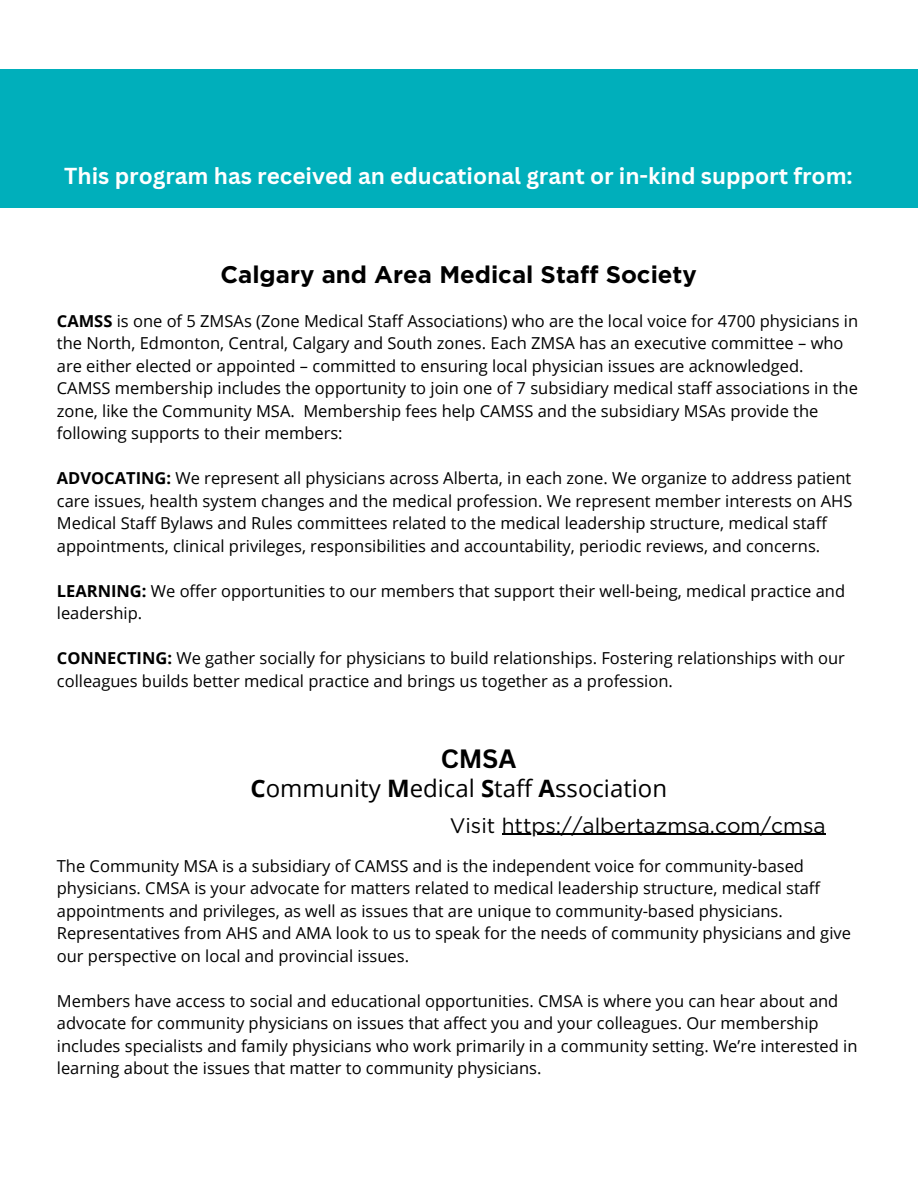
<style>
.page{position:relative;width:918px;height:1188px;background:#fff}
.page>*{position:absolute;margin:0;border:0;box-sizing:border-box;transform-origin:0 0}
.t1{font:700 25.8px "Canva Sans";color:#000}
.t2{font:700 24px "Gotham";color:#000}
.t3{font:24px "Open Sans";color:#000}
.t4{font:700 22.5px "Canva Sans";color:#fff}
.t5{font:21px "Gotham";color:#000}
.t6{font:16.5px/22.5px "Open Sans";color:#000}
.s1{font-weight:700}
</style>
<div class="page">
<div style="left:0;top:69px;width:918px;height:139px;background:#00afbb"></div>
<hr style="left:502px;top:834px;width:324px;height:1px;background:#000">
<h4 class="t4" style="left:64px;top:160px;width:790px">This program has received an educational grant or in-kind support from:</h4>
<h2 class="t2" style="left:221px;top:260px;width:478px">Calgary and Area Medical Staff Society</h2>
<p class="t6" style="left:57px;top:309px;width:803px"><span class="s1">CAMSS</span> is one of 5 ZMSAs (Zone Medical Staff Associations) who are the local voice for 4700 physicians in the North, Edmonton, Central, Calgary and South zones. Each ZMSA has an executive committee – who are either elected or appointed – committed to ensuring local physician issues are acknowledged.</p>
<p class="t6" style="left:57px;top:377px;width:803px">CAMSS membership includes the opportunity to join one of 7 subsidiary medical staff associations in the zone, like the Community MSA. Membership fees help CAMSS and the subsidiary MSAs provide the following supports to their members:</p>
<p class="t6" style="left:57px;top:467px;width:797px"><span class="s1">ADVOCATING:</span> We represent all physicians across Alberta, in each zone. We organize to address patient care issues, health system changes and the medical profession. We represent member interests on AHS Medical Staff Bylaws and Rules committees related to the medical leadership structure, medical staff appointments, clinical privileges, responsibilities and accountability, periodic reviews, and concerns.</p>
<p class="t6" style="left:57px;top:579px;width:790px"><span class="s1">LEARNING:</span> We offer opportunities to our members that support their well-being, medical practice and leadership.</p>
<p class="t6" style="left:57px;top:647px;width:790px"><span class="s1">CONNECTING:</span> We gather socially for physicians to build relationships. Fostering relationships with our colleagues builds better medical practice and brings us together as a profession.</p>
<h1 class="t1" style="left:441px;top:741px;width:77px">CMSA</h1>
<h3 class="t3" style="left:250px;top:771px;width:418px"><span class="s1">C</span>ommunity <span class="s1">M</span>edical <span class="s1">S</span>taff <span class="s1">A</span>ssociation</h3>
<h5 class="t5" style="left:450px;top:812px;width:377px">Visit https://albertazmsa.com/cmsa</h5>
<p class="t6" style="left:57px;top:854px;width:796px">The Community MSA is a subsidiary of CAMSS and is the independent voice for community-based physicians. CMSA is your advocate for matters related to medical leadership structure, medical staff appointments and privileges, as well as issues that are unique to community-based physicians.<br>Representatives from AHS and AMA look to us to speak for the needs of community physicians and give our perspective on local and provincial issues.</p>
<p class="t6" style="left:57px;top:989px;width:802px">Members have access to social and educational opportunities. CMSA is where you can hear about and advocate for community physicians on issues that affect you and your colleagues. Our membership includes specialists and family physicians who work primarily in a community setting. We’re interested in learning about the issues that matter to community physicians.</p>
</div>
